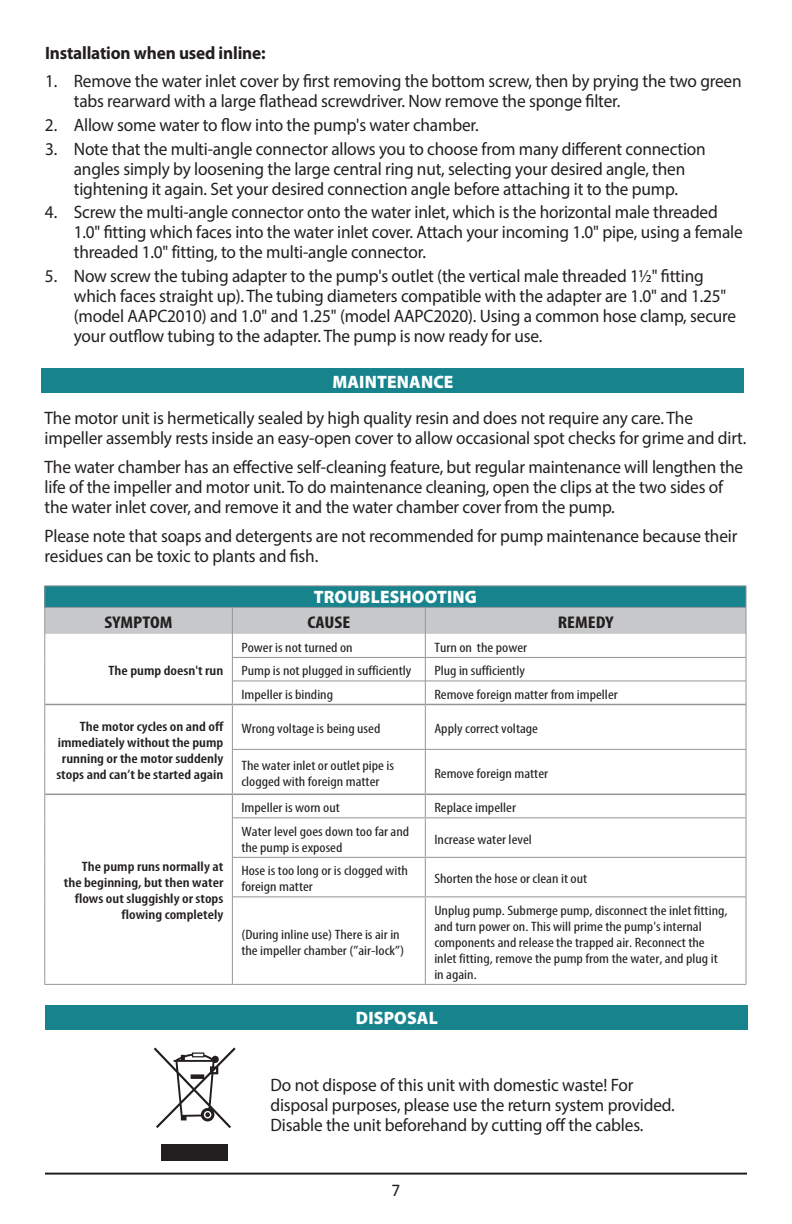
<style>
.page{position:relative;width:792px;height:1224px;background:#fff}
.page>*{position:absolute;margin:0;border:0;box-sizing:border-box;transform-origin:0 0}
.t1{font:18px/20px "Myriad Pro";letter-spacing:-.01em;color:#231f20;scale:.96 1}
.t2{font:900 18px "Myriad Pro";letter-spacing:.01em;color:#fff;scale:.96 1}
.t3{font:700 18px "Myriad Pro";letter-spacing:-.01em;color:#231f20;scale:.96 1}
.t4{font:18px "Calibri";color:#231f20;scale:.96 1}
.t5{font:700 condensed 17px "Myriad Pro";color:#231f20;scale:1.18 1}
.t6{font:condensed 13.6px/16px "Myriad Pro";color:#231f20;scale:1.18 1}
.t7{font:600 condensed 13.6px/16px "Myriad Pro";color:#231f20;text-align:right;scale:1.18 1}
</style>
<div class="page">
<div style="left:42px;top:369px;width:702px;height:24px;background:#16838d"></div>
<div style="left:46px;top:1005px;width:702px;height:25px;background:#16838d"></div>
<div style="left:161px;top:1145px;width:67px;height:16px;background:#231f20"></div>
<svg style="left:154px;top:1048px;width:82px;height:80px"></svg>
<svg style="left:45px;top:705px;width:701px;height:279px"></svg>
<hr style="left:44px;top:585px;width:188px;height:1px;background:#939598">
<hr style="left:232px;top:585px;width:193px;height:1px;background:#939598">
<hr style="left:425px;top:585px;width:321px;height:1px;background:#939598">
<hr style="left:44px;top:704px;width:1px;height:45px;background:#939598">
<hr style="left:44px;top:749px;width:1px;height:45px;background:#939598">
<svg style="left:44px;top:794px;width:1px;height:24px"></svg>
<hr style="left:44px;top:818px;width:1px;height:39px;background:#939598">
<hr style="left:233px;top:817px;width:192px;height:1px;background:#939598">
<hr style="left:425px;top:817px;width:321px;height:1px;background:#939598">
<hr style="left:44px;top:857px;width:1px;height:40px;background:#939598">
<hr style="left:233px;top:857px;width:192px;height:1px;background:#939598">
<hr style="left:425px;top:857px;width:321px;height:1px;background:#939598">
<hr style="left:44px;top:897px;width:1px;height:87px;background:#939598">
<hr style="left:233px;top:896px;width:192px;height:1px;background:#939598">
<hr style="left:425px;top:896px;width:321px;height:1px;background:#939598">
<hr style="left:44px;top:984px;width:188px;height:1px;background:#939598">
<hr style="left:232px;top:984px;width:193px;height:1px;background:#939598">
<hr style="left:425px;top:984px;width:321px;height:1px;background:#939598">
<svg style="left:44px;top:586px;width:703px;height:118px"></svg>
<hr style="left:232px;top:705px;width:1px;height:44px;background:#939598">
<hr style="left:425px;top:705px;width:1px;height:44px;background:#939598">
<hr style="left:746px;top:704px;width:1px;height:45px;background:#939598">
<hr style="left:232px;top:749px;width:193px;height:1px;background:#939598">
<hr style="left:232px;top:750px;width:1px;height:44px;background:#939598">
<hr style="left:425px;top:749px;width:321px;height:1px;background:#939598">
<hr style="left:425px;top:750px;width:1px;height:44px;background:#939598">
<hr style="left:746px;top:750px;width:1px;height:44px;background:#939598">
<svg style="left:232px;top:795px;width:1px;height:23px"></svg>
<svg style="left:425px;top:795px;width:1px;height:22px"></svg>
<svg style="left:746px;top:794px;width:1px;height:24px"></svg>
<hr style="left:232px;top:818px;width:1px;height:39px;background:#939598">
<hr style="left:425px;top:818px;width:1px;height:39px;background:#939598">
<hr style="left:746px;top:818px;width:1px;height:39px;background:#939598">
<hr style="left:232px;top:857px;width:1px;height:40px;background:#939598">
<hr style="left:425px;top:858px;width:1px;height:38px;background:#939598">
<hr style="left:746px;top:857px;width:1px;height:40px;background:#939598">
<hr style="left:232px;top:897px;width:1px;height:87px;background:#939598">
<hr style="left:425px;top:897px;width:1px;height:87px;background:#939598">
<hr style="left:746px;top:897px;width:1px;height:87px;background:#939598">
<hr style="left:45px;top:704px;width:187px;height:1px;background:#939598">
<hr style="left:232px;top:704px;width:193px;height:1px;background:#939598">
<hr style="left:425px;top:704px;width:321px;height:1px;background:#939598">
<hr style="left:45px;top:794px;width:187px;height:1px;background:#939598">
<hr style="left:232px;top:794px;width:193px;height:1px;background:#939598">
<hr style="left:425px;top:794px;width:321px;height:1px;background:#939598">
<hr style="left:45px;top:1173px;width:702px;height:2px;background:#231f20">
<p class="t3" style="left:45px;top:42px;width:231px">Installation when used inline:</p>
<p class="t1" style="left:74px;top:71px;width:697px;text-indent:-29px">1. Remove the water inlet cover by first removing the bottom screw, then by prying the two green tabs rearward with a large flathead screwdriver. Now remove the sponge filter.</p>
<p class="t1" style="left:45px;top:115px;width:453px">2. Allow some water to flow into the pump's water chamber.</p>
<p class="t1" style="left:45px;top:138px;width:690px;text-align:center">3. Note that the multi-angle connector allows you to choose from many different connection angles simply by loosening the large central ring nut, selecting your desired angle, then tightening it again. Set your desired connection angle before attaching it to the pump.</p>
<p class="t1" style="left:74px;top:202px;width:698px;text-indent:-29px">4. Screw the multi-angle connector onto the water inlet, which is the horizontal male threaded<br>1.0" fitting which faces into the water inlet cover. Attach your incoming 1.0" pipe, using a female threaded 1.0" fitting, to the multi-angle connector.</p>
<p class="t1" style="left:74px;top:266px;width:692px;text-indent:-29px">5. Now screw the tubing adapter to the pump's outlet (the vertical male threaded 1½" fitting which faces straight up). The tubing diameters compatible with the adapter are 1.0" and 1.25" (model AAPC2010) and 1.0" and 1.25" (model AAPC2020). Using a common hose clamp, secure your outflow tubing to the adapter. The pump is now ready for use.</p>
<p class="t2" style="left:332px;top:371px;width:128px">MAINTENANCE</p>
<p class="t1" style="left:45px;top:408px;width:732px">The motor unit is hermetically sealed by high quality resin and does not require any care. The impeller assembly rests inside an easy-open cover to allow occasional spot checks for grime and dirt.</p>
<p class="t1" style="left:45px;top:457px;width:729px">The water chamber has an effective self-cleaning feature, but regular maintenance will lengthen the life of the impeller and motor unit. To do maintenance cleaning, open the clips at the two sides of the water inlet cover, and remove it and the water chamber cover from the pump.</p>
<p class="t1" style="left:45px;top:526px;width:723px">Please note that soaps and detergents are not recommended for pump maintenance because their residues can be toxic to plants and fish.</p>
<p class="t2" style="left:314px;top:587px;width:171px">TROUBLESHOOTING</p>
<p class="t5" style="left:105px;top:612px;width:59px">SYMPTOM</p>
<p class="t5" style="left:307px;top:612px;width:38px">CAUSE</p>
<p class="t5" style="left:558px;top:612px;width:49px">REMEDY</p>
<p class="t7" style="left:109px;top:663px;width:99px">The pump doesn't run</p>
<p class="t6" style="left:241px;top:639px;width:96px">Power is not turned on</p>
<p class="t6" style="left:434px;top:639px;width:80px">Turn on the power</p>
<p class="t6" style="left:241px;top:663px;width:146px">Pump is not plugged in sufficiently</p>
<p class="t6" style="left:434px;top:663px;width:78px">Plug in sufficiently</p>
<p class="t6" style="left:241px;top:686px;width:79px">Impeller is binding</p>
<p class="t6" style="left:434px;top:686px;width:157px">Remove foreign matter from impeller</p>
<p class="t7" style="left:56px;top:719px;width:143px">The motor cycles on and off immediately without the pump running or the motor suddenly stops and can’t be started again</p>
<p class="t6" style="left:241px;top:720px;width:119px">Wrong voltage is being used</p>
<p class="t6" style="left:434px;top:720px;width:89px">Apply correct voltage</p>
<p class="t6" style="left:241px;top:757px;width:131px">The water inlet or outlet pipe is clogged with foreign matter</p>
<p class="t6" style="left:434px;top:765px;width:98px">Remove foreign matter</p>
<p class="t7" style="left:64px;top:859px;width:137px">The pump runs normally at the beginning, but then water flows out sluggishly or stops flowing completely</p>
<p class="t6" style="left:241px;top:799px;width:85px">Impeller is worn out</p>
<p class="t6" style="left:434px;top:799px;width:71px">Replace impeller</p>
<p class="t6" style="left:241px;top:823px;width:144px">Water level goes down too far and the pump is exposed</p>
<p class="t6" style="left:434px;top:831px;width:84px">Increase water level</p>
<p class="t6" style="left:241px;top:862px;width:143px">Hose is too long or is clogged with foreign matter</p>
<p class="t6" style="left:434px;top:870px;width:131px">Shorten the hose or clean it out</p>
<p class="t6" style="left:241px;top:926px;width:140px">(During inline use) There is air in the impeller chamber (”air-lock”)</p>
<p class="t6" style="left:434px;top:902px;width:250px">Unplug pump. Submerge pump, disconnect the inlet fitting, and turn power on. This will prime the pump's internal components and release the trapped air. Reconnect the inlet fitting, remove the pump from the water, and plug it in again.</p>
<p class="t2" style="left:356px;top:1008px;width:87px">DISPOSAL</p>
<p class="t1" style="left:271px;top:1075px;width:423px">Do not dispose of this unit with domestic waste! For disposal purposes, please use the return system provided.<br>Disable the unit beforehand by cutting off the cables.</p>
<p class="t4" style="left:392px;top:1179px;width:11px">7</p>
</div>
